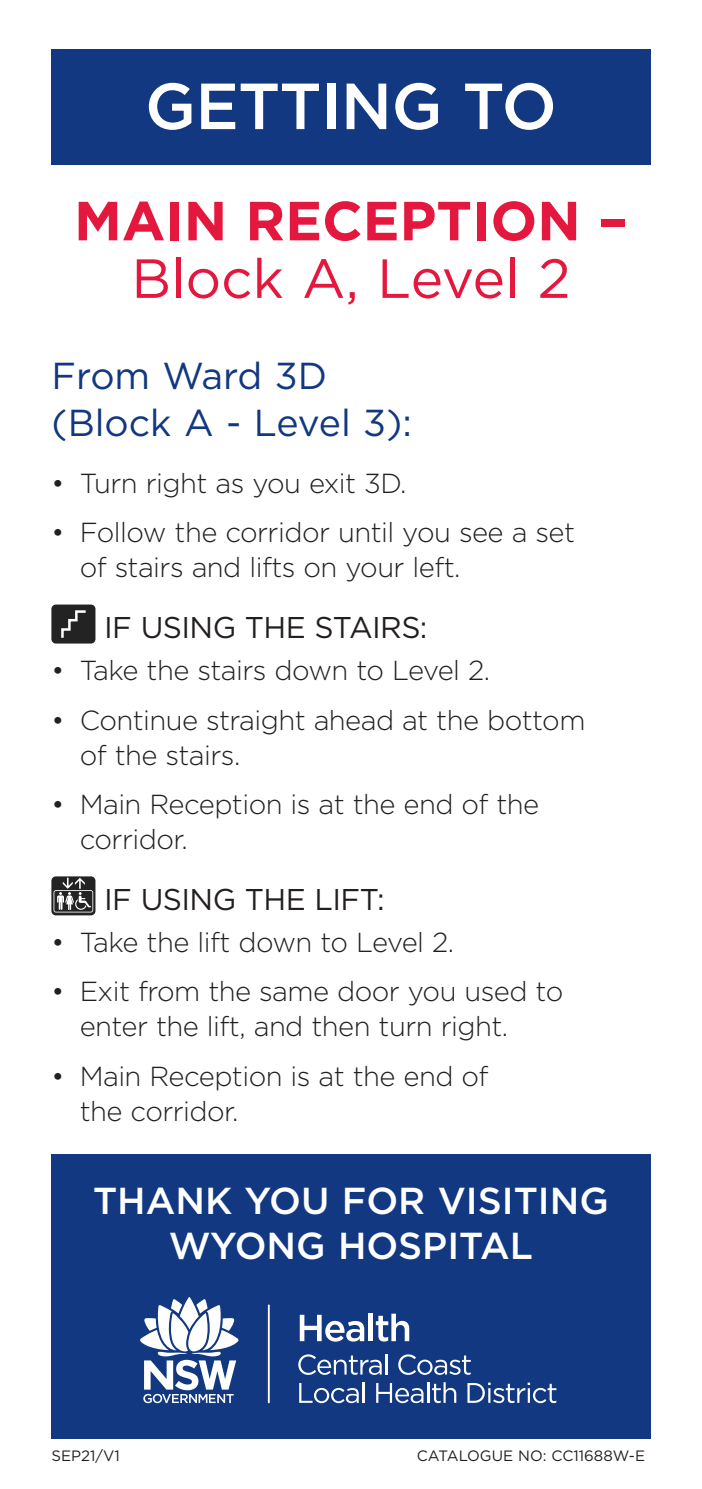
<style>
.page{position:relative;width:702px;height:1489px;background:#fff}
.page>*{position:absolute;margin:0;border:0;box-sizing:border-box;transform-origin:0 0}
.Bottom_block{font:500 65px "Gotham";letter-spacing:-.01em;color:#fff}
.t1{font:700 55px/57.5px "Gotham";color:#e4183e;text-align:center}
.Bottom_block-2{font:500 37.5px/45px "Gotham";color:#fff;text-align:center}
.h3_copy{font:37.5px/47.5px "Gotham";color:#113880}
.body_copy{font:30px "Gotham";letter-spacing:-.02em;color:#231f20}
.t2{font:300 27.5px/35px "Gotham";letter-spacing:-.02em;color:#231f20}
.t3{font:15px "Gotham";color:#231f20}
.s1{font-weight:400}
</style>
<div class="page">
<div style="left:51px;top:50px;width:599px;height:115px;background:#113880"></div>
<div style="left:51px;top:604px;width:44px;height:39px;background:#242323;border-radius:4px"></div>
<svg style="left:61px;top:610px;width:25px;height:28px"></svg>
<svg style="left:51px;top:876px;width:44px;height:39px"></svg>
<svg style="left:54px;top:877px;width:39px;height:35px"></svg>
<div style="left:51px;top:1154px;width:599px;height:285px;background:#113880"></div>
<hr style="left:268px;top:1304px;width:2px;height:98px;background:#fff">
<svg style="left:140px;top:1297px;width:98px;height:105px"></svg>
<svg style="left:300px;top:1314px;width:64px;height:27px"></svg>
<div style="left:368px;top:1313px;width:5px;height:27px;background:#fff"></div>
<svg style="left:376px;top:1313px;width:33px;height:28px"></svg>
<svg style="left:298px;top:1354px;width:83px;height:20px"></svg>
<hr style="left:385px;top:1353px;width:2px;height:21px;background:#fff">
<svg style="left:398px;top:1354px;width:73px;height:20px"></svg>
<svg style="left:299px;top:1383px;width:60px;height:19px"></svg>
<hr style="left:362px;top:1381px;width:2px;height:21px;background:#fff">
<svg style="left:376px;top:1383px;width:47px;height:19px"></svg>
<hr style="left:427px;top:1381px;width:2px;height:21px;background:#fff">
<svg style="left:432px;top:1382px;width:24px;height:20px"></svg>
<svg style="left:467px;top:1382px;width:89px;height:20px"></svg>
<h2 class="Bottom_block" style="left:145px;top:64px;width:413px">GETTING TO</h2>
<h2 class="t1" style="left:74px;top:192px;width:555px">MAIN RECEPTION –<br><span class="s1">Block A, Level 2</span></h2>
<h3 class="h3_copy" style="left:51px;top:351px;width:362px">From Ward 3D (Block A - Level 3):</h3>
<p class="t2" style="left:51px;top:464px;width:356px">• Turn right as you exit 3D.</p>
<p class="t2" style="left:80px;top:514px;width:497px;text-indent:-28px">• Follow the corridor until you see a set of stairs and lifts on your left.</p>
<p class="body_copy" style="left:104px;top:608px;width:325px">IF USING THE STAIRS:</p>
<p class="t2" style="left:51px;top:652px;width:440px">• Take the stairs down to Level 2.</p>
<p class="t2" style="left:80px;top:701px;width:507px;text-indent:-28px">• Continue straight ahead at the bottom of the stairs.</p>
<p class="t2" style="left:80px;top:785px;width:461px;text-indent:-28px">• Main Reception is at the end of the corridor.</p>
<p class="body_copy" style="left:104px;top:880px;width:282px">IF USING THE LIFT:</p>
<p class="t2" style="left:51px;top:924px;width:404px">• Take the lift down to Level 2.</p>
<p class="t2" style="left:80px;top:973px;width:485px;text-indent:-28px">• Exit from the same door you used to enter the lift, and then turn right.</p>
<p class="t2" style="left:80px;top:1057px;width:410px;text-indent:-28px">• Main Reception is at the end of the corridor.</p>
<h2 class="Bottom_block-2" style="left:93px;top:1177px;width:517px">THANK YOU FOR VISITING<br>WYONG HOSPITAL</h2>
<p class="t3" style="left:51px;top:1445px;width:70px">SEP21/V1</p>
<p class="t3" style="left:417px;top:1445px;width:230px">CATALOGUE NO: CC11688W-E</p>
</div>
